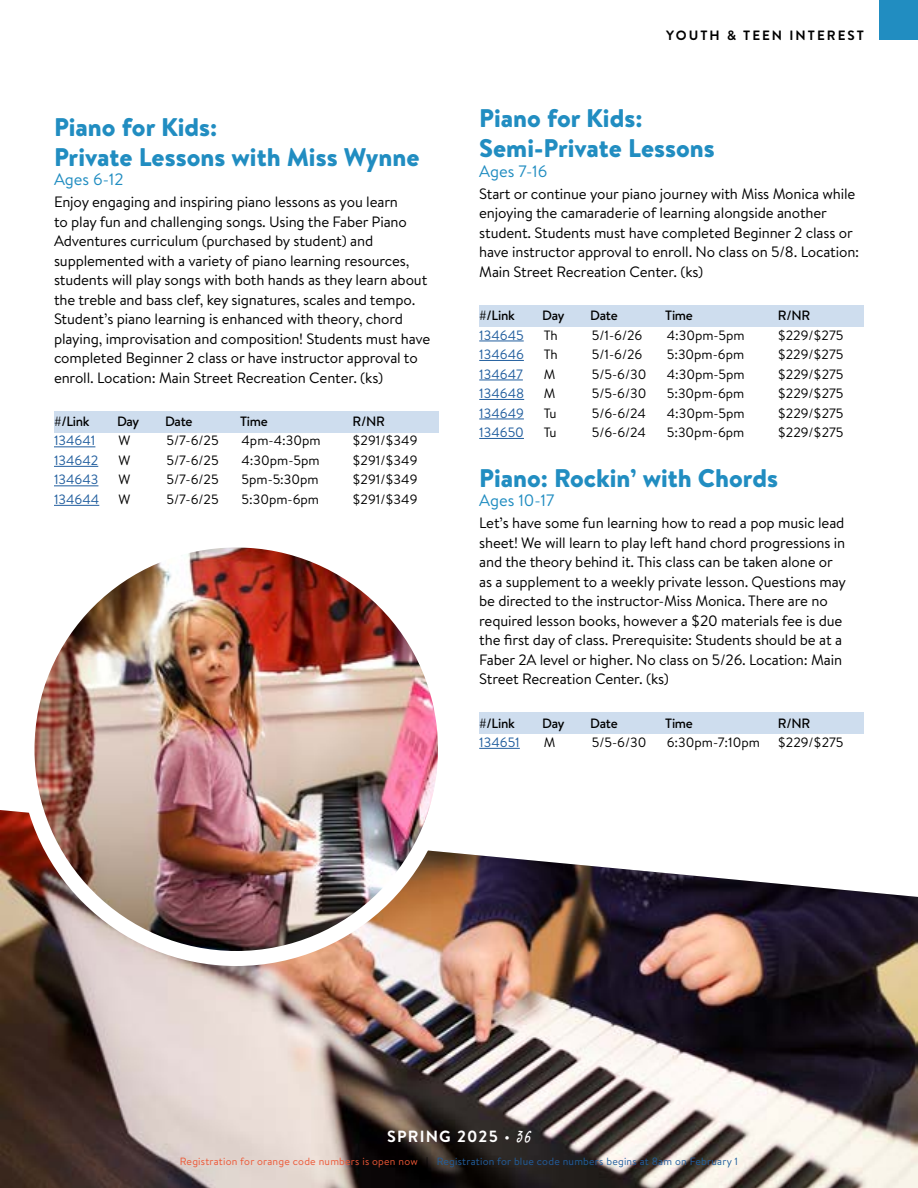
<style>
.page{position:relative;width:918px;height:1188px;background:#fff}
.page>*{position:absolute;margin:0;border:0;box-sizing:border-box;transform-origin:0 0}
.t1{font:900 25.5px/30px "Brandon Text";color:#218dc1}
.t2{font:16.5px "Brandon Text";color:#218dc1}
.t3{font:700 16.2px "Brandon Text";letter-spacing:.07em;color:#fff}
.t4{font:15px/19.5px "Brandon Text";letter-spacing:-.01em;color:#000}
.t5{font:13.5px "Brandon Text";color:#000}
.t6{font:13.5px "Brandon Text";color:#215e9e}
.t7{font:500 13.5px "Brandon Text";letter-spacing:-.02em;color:#000}
.t8{font:700 13.5px "Brandon Text";letter-spacing:.15em;color:#000}
.t9{font:10.5px "Brandon Text";letter-spacing:.02em;color:#215e9e}
.s1{font-weight:400}
.s2{font-family:"Supa Mega Fantastic";font-weight:400;font-size:21.6px}
.s3{color:#ed5735}
.s4{color:#000}
</style>
<div class="page">
<div style="left:880px;top:0;width:38px;height:40px;background:#218dc1"></div>
<div style="left:54px;top:411px;width:385px;height:21px;background:#ceddee"></div>
<hr style="left:54px;top:447px;width:41px;height:1px;background:#215e9e">
<hr style="left:54px;top:466px;width:44px;height:1px;background:#215e9e">
<hr style="left:54px;top:486px;width:44px;height:1px;background:#215e9e">
<hr style="left:54px;top:505px;width:45px;height:1px;background:#215e9e">
<div style="left:479px;top:305px;width:385px;height:21px;background:#ceddee"></div>
<hr style="left:479px;top:341px;width:45px;height:1px;background:#215e9e">
<hr style="left:479px;top:360px;width:45px;height:1px;background:#215e9e">
<hr style="left:479px;top:380px;width:44px;height:1px;background:#215e9e">
<hr style="left:479px;top:399px;width:45px;height:1px;background:#215e9e">
<hr style="left:479px;top:419px;width:45px;height:1px;background:#215e9e">
<hr style="left:479px;top:438px;width:45px;height:1px;background:#215e9e">
<div style="left:479px;top:713px;width:385px;height:21px;background:#ceddee"></div>
<hr style="left:479px;top:748px;width:41px;height:1px;background:#215e9e">
<img style="left:0;top:810px;width:918px;height:378px">
<img style="left:27px;top:540px;width:419px;height:418px;border-radius:209px">
<div style="left:20px;top:532px;width:433px;height:434px;border:15px solid #fff;border-radius:50%"></div>
<h1 class="t1" style="left:54px;top:111px;width:367px">Piano for Kids:<br>Private Lessons with Miss Wynne</h1>
<p class="t2" style="left:54px;top:168px;width:71px">Ages 6-12</p>
<p class="t4" style="left:54px;top:192px;width:378px">Enjoy engaging and inspiring piano lessons as you learn<br>to play fun and challenging songs. Using the Faber Piano Adventures curriculum (purchased by student) and supplemented with a variety of piano learning resources, students will play songs with both hands as they learn about the treble and bass clef, key signatures, scales and tempo.<br>Student’s piano learning is enhanced with theory, chord playing, improvisation and composition! Students must have completed Beginner 2 class or have instructor approval to enroll. Location: Main Street Recreation Center. (ks)</p>
<p class="t7" style="left:54px;top:412px;width:37px">#/Link</p>
<p class="t7" style="left:117px;top:412px;width:24px">Day</p>
<p class="t7" style="left:165px;top:412px;width:29px">Date</p>
<p class="t7" style="left:240px;top:412px;width:29px">Time</p>
<p class="t7" style="left:353px;top:412px;width:34px">R/NR</p>
<p class="t6" style="left:54px;top:432px;width:43px">134641</p>
<p class="t5" style="left:119px;top:432px;width:13px">W</p>
<p class="t5" style="left:167px;top:432px;width:54px">5/7-6/25</p>
<p class="t5" style="left:242px;top:432px;width:81px">4pm-4:30pm</p>
<p class="t5" style="left:353px;top:432px;width:66px">$291/$349</p>
<p class="t6" style="left:54px;top:451px;width:46px">134642</p>
<p class="t5" style="left:119px;top:451px;width:13px">W</p>
<p class="t5" style="left:167px;top:451px;width:54px">5/7-6/25</p>
<p class="t5" style="left:242px;top:451px;width:80px">4:30pm-5pm</p>
<p class="t5" style="left:353px;top:451px;width:66px">$291/$349</p>
<p class="t6" style="left:54px;top:471px;width:46px">134643</p>
<p class="t5" style="left:119px;top:471px;width:13px">W</p>
<p class="t5" style="left:167px;top:471px;width:54px">5/7-6/25</p>
<p class="t5" style="left:242px;top:471px;width:79px">5pm-5:30pm</p>
<p class="t5" style="left:353px;top:471px;width:66px">$291/$349</p>
<p class="t6" style="left:54px;top:490px;width:47px">134644</p>
<p class="t5" style="left:119px;top:490px;width:13px">W</p>
<p class="t5" style="left:167px;top:490px;width:54px">5/7-6/25</p>
<p class="t5" style="left:242px;top:490px;width:79px">5:30pm-6pm</p>
<p class="t5" style="left:353px;top:490px;width:66px">$291/$349</p>
<p class="t8" style="left:666px;top:26px;width:199px">YOUTH &amp; TEEN INTEREST</p>
<h1 class="t1" style="left:479px;top:103px;width:237px">Piano for Kids:<br>Semi-Private Lessons</h1>
<p class="t2" style="left:479px;top:160px;width:70px">Ages 7-16</p>
<p class="t4" style="left:479px;top:183px;width:382px">Start or continue your piano journey with Miss Monica while enjoying the camaraderie of learning alongside another student. Students must have completed Beginner 2 class or have instructor approval to enroll. No class on 5/8. Location:<br>Main Street Recreation Center. (ks)</p>
<p class="t7" style="left:479px;top:306px;width:37px">#/Link</p>
<p class="t7" style="left:542px;top:306px;width:24px">Day</p>
<p class="t7" style="left:590px;top:306px;width:29px">Date</p>
<p class="t7" style="left:665px;top:306px;width:29px">Time</p>
<p class="t7" style="left:778px;top:306px;width:34px">R/NR</p>
<p class="t6" style="left:479px;top:326px;width:46px">134645</p>
<p class="t5" style="left:544px;top:326px;width:16px">Th</p>
<p class="t5" style="left:592px;top:326px;width:52px">5/1-6/26</p>
<p class="t5" style="left:667px;top:326px;width:80px">4:30pm-5pm</p>
<p class="t5" style="left:778px;top:326px;width:67px">$229/$275</p>
<p class="t6" style="left:479px;top:345px;width:46px">134646</p>
<p class="t5" style="left:544px;top:345px;width:16px">Th</p>
<p class="t5" style="left:592px;top:345px;width:52px">5/1-6/26</p>
<p class="t5" style="left:667px;top:345px;width:79px">5:30pm-6pm</p>
<p class="t5" style="left:778px;top:345px;width:67px">$229/$275</p>
<p class="t6" style="left:479px;top:365px;width:45px">134647</p>
<p class="t5" style="left:544px;top:365px;width:13px">M</p>
<p class="t5" style="left:592px;top:365px;width:56px">5/5-6/30</p>
<p class="t5" style="left:667px;top:365px;width:80px">4:30pm-5pm</p>
<p class="t5" style="left:778px;top:365px;width:67px">$229/$275</p>
<p class="t6" style="left:479px;top:384px;width:46px">134648</p>
<p class="t5" style="left:544px;top:384px;width:13px">M</p>
<p class="t5" style="left:592px;top:384px;width:56px">5/5-6/30</p>
<p class="t5" style="left:667px;top:384px;width:79px">5:30pm-6pm</p>
<p class="t5" style="left:778px;top:384px;width:67px">$229/$275</p>
<p class="t6" style="left:479px;top:404px;width:46px">134649</p>
<p class="t5" style="left:544px;top:404px;width:14px">Tu</p>
<p class="t5" style="left:592px;top:404px;width:56px">5/6-6/24</p>
<p class="t5" style="left:667px;top:404px;width:80px">4:30pm-5pm</p>
<p class="t5" style="left:778px;top:404px;width:67px">$229/$275</p>
<p class="t6" style="left:479px;top:423px;width:46px">134650</p>
<p class="t5" style="left:544px;top:423px;width:14px">Tu</p>
<p class="t5" style="left:592px;top:423px;width:56px">5/6-6/24</p>
<p class="t5" style="left:667px;top:423px;width:79px">5:30pm-6pm</p>
<p class="t5" style="left:778px;top:423px;width:67px">$229/$275</p>
<h1 class="t1" style="left:479px;top:462px;width:300px">Piano: Rockin’ with Chords</h1>
<p class="t2" style="left:479px;top:489px;width:77px">Ages 10-17</p>
<p class="t4" style="left:479px;top:513px;width:368px">Let’s have some fun learning how to read a pop music lead sheet! We will learn to play left hand chord progressions in and the theory behind it. This class can be taken alone or as a supplement to a weekly private lesson. Questions may be directed to the instructor-Miss Monica. There are no required lesson books, however a $20 materials fee is due the first day of class. Prerequisite: Students should be at a Faber 2A level or higher. No class on 5/26. Location: Main Street Recreation Center. (ks)</p>
<p class="t7" style="left:479px;top:714px;width:37px">#/Link</p>
<p class="t7" style="left:542px;top:714px;width:24px">Day</p>
<p class="t7" style="left:590px;top:714px;width:29px">Date</p>
<p class="t7" style="left:665px;top:714px;width:29px">Time</p>
<p class="t7" style="left:778px;top:714px;width:34px">R/NR</p>
<p class="t6" style="left:479px;top:733px;width:42px">134651</p>
<p class="t5" style="left:544px;top:733px;width:13px">M</p>
<p class="t5" style="left:592px;top:733px;width:56px">5/5-6/30</p>
<p class="t5" style="left:667px;top:733px;width:95px">6:30pm-7:10pm</p>
<p class="t5" style="left:778px;top:733px;width:67px">$229/$275</p>
<p class="t3" style="left:387px;top:1125px;width:145px">SPRING 2025 <span class="s1">•</span> <span class="s2">36</span></p>
<p class="t9" style="left:180px;top:1154px;width:560px"><span class="s3">Registration for orange code numbers is open now</span> <span class="s4">|</span> Registration for blue code numbers begins at 8am on February 1</p>
</div>
